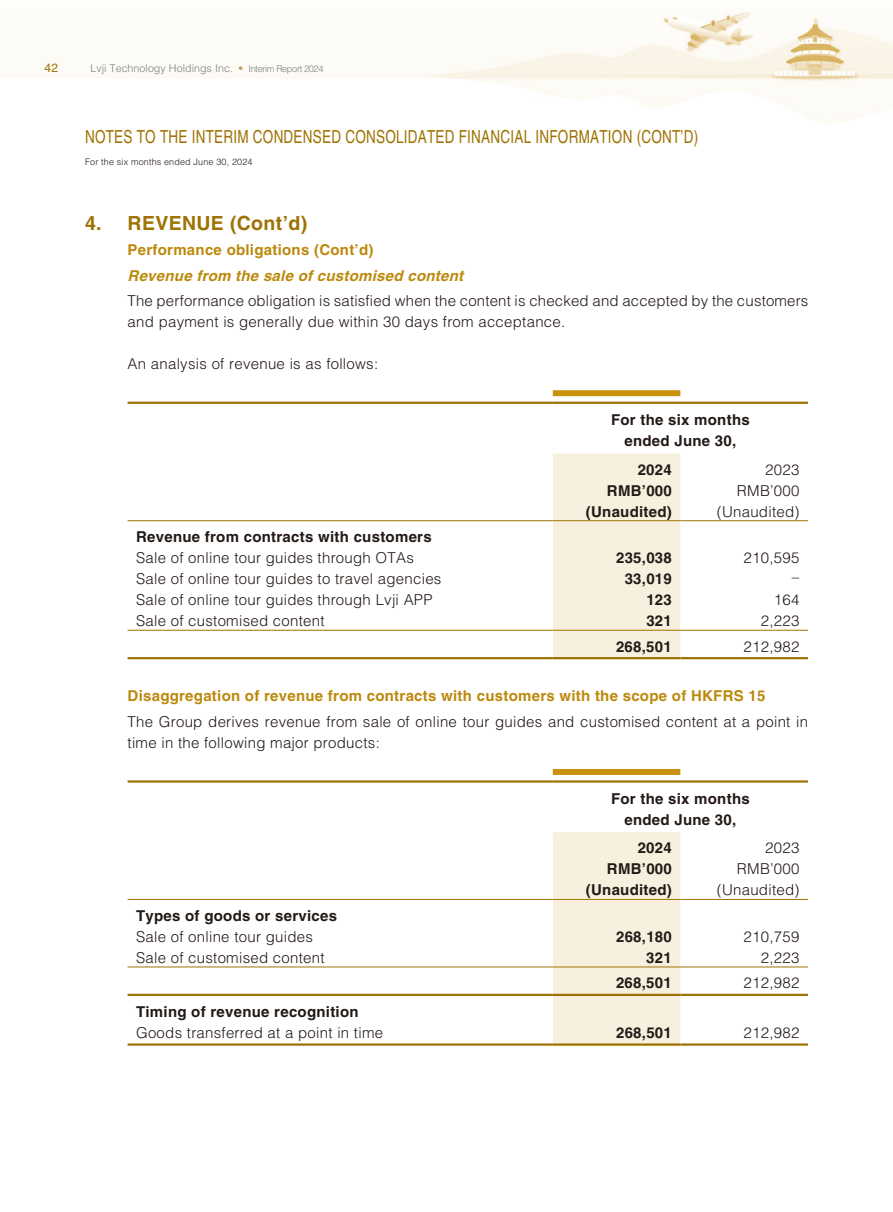
<style>
.page{position:relative;width:893px;height:1212px;background:#fff}
.page>*{position:absolute;margin:0;border:0;box-sizing:border-box;transform-origin:0 0}
.t1{font:700 19.5px "Helvetica LT Pro";letter-spacing:.02em;color:#9e7303}
.t2{font:18px "Helvetica LT Pro";letter-spacing:.02em;color:#9e7303;scale:.75 1}
.t3{font:300 15px/21px "Helvetica LT Pro";letter-spacing:.02em;color:#231916}
.t4{font:700 15px/21px "Helvetica LT Pro";letter-spacing:.02em;color:#231916;text-align:center}
.t5{font:700 15px "Helvetica LT Pro";letter-spacing:.02em;color:#bc890c}
.t6{font:italic 700 15px "Helvetica LT Pro";color:#bc890c}
.t7{font:12px "Helvetica LT Pro";color:#9e7303}
.t8{font:300 10.65px "Helvetica LT Pro";letter-spacing:.005em;color:#808080}
.t9{font:300 9px "Helvetica LT Pro";letter-spacing:.02em;color:#231916}
.s1{font-family:"M Hei HK";font-weight:500;font-size:10.05px;color:#c0a15c}
.s2{font-size:9.3px}
</style>
<div class="page">
<img style="left:0;top:10px;width:893px;height:1036px">
<div style="left:553px;top:453px;width:127px;height:204px;background:#f8f0de"></div>
<div style="left:553px;top:390px;width:127px;height:6px;background:#c8920f"></div>
<hr style="left:128px;top:402px;width:425px;height:2px;background:#9e7303">
<hr style="left:553px;top:402px;width:255px;height:2px;background:#9e7303">
<hr style="left:128px;top:520px;width:425px;height:1px;background:#9e7303">
<hr style="left:553px;top:520px;width:127px;height:1px;background:#9e7303">
<hr style="left:680px;top:520px;width:128px;height:1px;background:#9e7303">
<hr style="left:128px;top:630px;width:425px;height:1px;background:#9e7303">
<hr style="left:553px;top:630px;width:127px;height:1px;background:#9e7303">
<hr style="left:680px;top:630px;width:128px;height:1px;background:#9e7303">
<hr style="left:128px;top:657px;width:425px;height:2px;background:#9e7303">
<hr style="left:553px;top:657px;width:127px;height:2px;background:#9e7303">
<hr style="left:680px;top:657px;width:128px;height:2px;background:#9e7303">
<div style="left:553px;top:832px;width:127px;height:211px;background:#f8f0de"></div>
<div style="left:553px;top:769px;width:127px;height:6px;background:#c8920f"></div>
<hr style="left:128px;top:780px;width:425px;height:3px;background:#9e7303">
<hr style="left:553px;top:780px;width:255px;height:3px;background:#9e7303">
<hr style="left:128px;top:899px;width:425px;height:1px;background:#9e7303">
<hr style="left:553px;top:899px;width:127px;height:1px;background:#9e7303">
<hr style="left:680px;top:899px;width:128px;height:1px;background:#9e7303">
<hr style="left:128px;top:966px;width:425px;height:1px;background:#9e7303">
<hr style="left:553px;top:966px;width:127px;height:1px;background:#9e7303">
<hr style="left:680px;top:966px;width:128px;height:1px;background:#9e7303">
<hr style="left:128px;top:994px;width:425px;height:2px;background:#9e7303">
<hr style="left:553px;top:994px;width:127px;height:2px;background:#9e7303">
<hr style="left:680px;top:994px;width:128px;height:2px;background:#9e7303">
<hr style="left:128px;top:1043px;width:425px;height:3px;background:#9e7303">
<hr style="left:553px;top:1043px;width:127px;height:3px;background:#9e7303">
<hr style="left:680px;top:1043px;width:128px;height:3px;background:#9e7303">
<p class="t7" style="left:44px;top:61px;width:15px">42</p>
<p class="t8" style="left:90px;top:62px;width:235px">Lvji Technology Holdings Inc. <span class="s1">‧</span> <span class="s2">Interim Report 2024</span></p>
<p class="t2" style="left:85px;top:127px;width:819px">NOTES TO THE INTERIM CONDENSED CONSOLIDATED FINANCIAL INFORMATION (CONT’D)</p>
<p class="t9" style="left:85px;top:156px;width:169px">For the six months ended June 30, 2024</p>
<h1 class="t1" style="left:85px;top:211px;width:224px">4. REVENUE (Cont’d)</h1>
<p class="t5" style="left:128px;top:241px;width:247px">Performance obligations (Cont’d)</p>
<p class="t6" style="left:128px;top:266px;width:341px">Revenue from the sale ofcustomised content</p>
<p class="t3" style="left:128px;top:290px;width:682px">The performance obligation is satisfied when the content is checked and accepted by the customers and payment is generally due within 30 days from acceptance.</p>
<p class="t3" style="left:128px;top:353px;width:252px">An analysis of revenue is as follows:</p>
<p class="t4" style="left:611px;top:409px;width:140px">For the six months ended June 30,</p>
<p class="t4" style="left:638px;top:459px;width:36px">2024</p>
<p class="t3" style="left:765px;top:459px;width:36px">2023</p>
<p class="t4" style="left:607px;top:480px;width:66px">RMB’000</p>
<p class="t3" style="left:737px;top:480px;width:64px">RMB’000</p>
<p class="t4" style="left:586px;top:501px;width:88px">(Unaudited)</p>
<p class="t3" style="left:717px;top:501px;width:84px">(Unaudited)</p>
<p class="t4" style="left:136px;top:526px;width:297px">Revenue from contracts with customers</p>
<p class="t3" style="left:136px;top:547px;width:279px">Sale of online tour guides through OTAs</p>
<p class="t4" style="left:616px;top:547px;width:57px">235,038</p>
<p class="t3" style="left:744px;top:547px;width:57px">210,595</p>
<p class="t3" style="left:136px;top:568px;width:307px">Sale of online tour guides to travel agencies</p>
<p class="t4" style="left:625px;top:568px;width:49px">33,019</p>
<p class="t3" style="left:792px;top:566px;width:9px">–</p>
<p class="t3" style="left:136px;top:589px;width:298px">Sale of online tour guides through Lvji APP</p>
<p class="t4" style="left:646px;top:589px;width:27px">123</p>
<p class="t3" style="left:774px;top:589px;width:27px">164</p>
<p class="t3" style="left:136px;top:610px;width:190px">Sale of customised content</p>
<p class="t4" style="left:646px;top:610px;width:27px">321</p>
<p class="t3" style="left:761px;top:610px;width:40px">2,223</p>
<p class="t4" style="left:616px;top:636px;width:57px">268,501</p>
<p class="t3" style="left:744px;top:636px;width:57px">212,982</p>
<p class="t5" style="left:128px;top:687px;width:639px">Disaggregation of revenue from contracts with customers with the scope of HKFRS 15</p>
<p class="t3" style="left:128px;top:710px;width:682px">The Group derives revenue from sale of online tour guides and customised content at a point in time in the following major products:</p>
<p class="t4" style="left:611px;top:788px;width:140px">For the six months ended June 30,</p>
<p class="t4" style="left:638px;top:837px;width:36px">2024</p>
<p class="t3" style="left:765px;top:837px;width:36px">2023</p>
<p class="t4" style="left:607px;top:858px;width:66px">RMB’000</p>
<p class="t3" style="left:737px;top:858px;width:64px">RMB’000</p>
<p class="t4" style="left:586px;top:879px;width:88px">(Unaudited)</p>
<p class="t3" style="left:717px;top:879px;width:84px">(Unaudited)</p>
<p class="t4" style="left:136px;top:905px;width:202px">Types of goods or services</p>
<p class="t3" style="left:136px;top:926px;width:178px">Sale of online tour guides</p>
<p class="t4" style="left:616px;top:926px;width:57px">268,180</p>
<p class="t3" style="left:744px;top:926px;width:57px">210,759</p>
<p class="t3" style="left:136px;top:947px;width:190px">Sale of customised content</p>
<p class="t4" style="left:646px;top:947px;width:27px">321</p>
<p class="t3" style="left:761px;top:947px;width:40px">2,223</p>
<p class="t4" style="left:616px;top:972px;width:57px">268,501</p>
<p class="t3" style="left:744px;top:972px;width:57px">212,982</p>
<p class="t4" style="left:136px;top:1001px;width:224px">Timing of revenue recognition</p>
<p class="t3" style="left:136px;top:1022px;width:249px">Goods transferred at a point in time</p>
<p class="t4" style="left:616px;top:1022px;width:57px">268,501</p>
<p class="t3" style="left:744px;top:1022px;width:57px">212,982</p>
</div>
